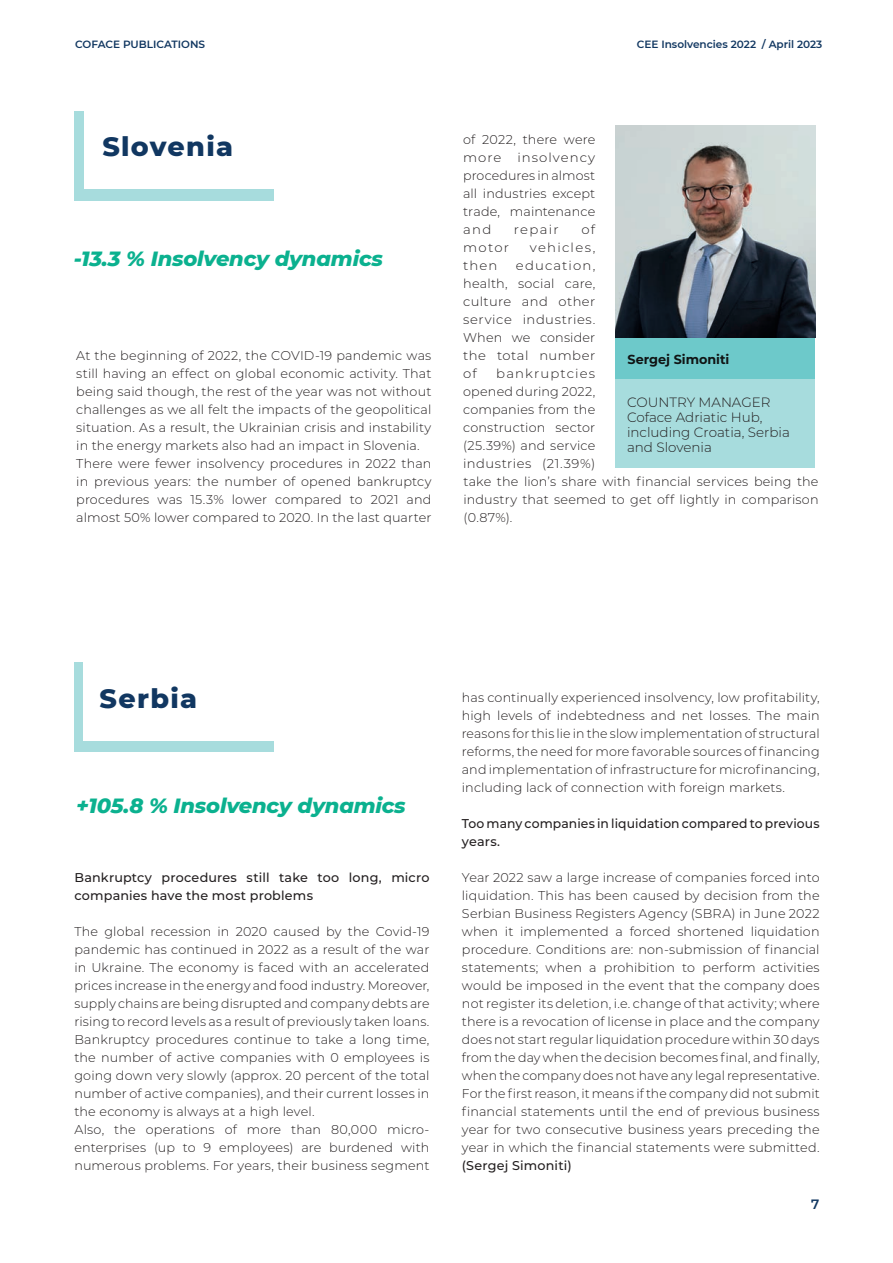
<style>
.page{position:relative;width:893px;height:1263px;background:#fff}
.page>*{position:absolute;margin:0;border:0;box-sizing:border-box;transform-origin:0 0}
.t1{font:800 27px "Montserrat";letter-spacing:.05em;color:#113761}
.t2{font:italic 800 21px "Montserrat";letter-spacing:-.01em;color:#0bb18f}
.t3{font:300 13.5px/15px "Montserrat";color:#231f20}
.t4{font:600 13.5px "Montserrat";color:#113761}
.t5{font:700 13.05px "Montserrat";color:#101414}
.t6{font:300 12.75px/18px "Montserrat";letter-spacing:.01em;color:#231f20}
.t7{font:300 12.75px/18px "Montserrat";letter-spacing:.01em;color:#231f20;text-align:justify;scale:1.04 1}
.t8{font:500 12.75px/18px "Montserrat";letter-spacing:.01em;color:#231f20}
.t9{font:300 12.75px "Montserrat";letter-spacing:.095em;color:#231f20;scale:1.04 1}
.t10{font:600 10.5px "Montserrat";color:#113761}
</style>
<div class="page">
<div style="left:615px;top:337px;width:200px;height:42px;background:#6dc9ca"></div>
<img style="left:615px;top:126px;width:200px;height:211px">
<div style="left:615px;top:379px;width:200px;height:89px;background:#a7dcdd"></div>
<div style="left:74px;top:663px;width:200px;height:89px;background:#a7dcdd"></div>
<div style="left:83px;top:651px;width:283px;height:89px;background:#fff"></div>
<div style="left:74px;top:111px;width:200px;height:89px;background:#a7dcdd"></div>
<div style="left:84px;top:99px;width:282px;height:90px;background:#fff"></div>
<p class="t10" style="left:75px;top:40px;width:132px">COFACE PUBLICATIONS</p>
<h1 class="t1" style="left:102px;top:131px;width:132px">Slovenia</h1>
<p class="t6" style="left:463px;top:131px;width:134px">of 2022, there were more</p>
<p class="t7" style="left:463px;top:149px;width:129px;text-indent:54px">insolvency procedures in almost all industries except trade, maintenance and</p>
<p class="t7" style="left:514px;top:221px;width:45px">repair</p>
<p class="t7" style="left:581px;top:221px;width:15px">of</p>
<p class="t10" style="left:637px;top:40px;width:187px">CEE Insolvencies 2022 / April 2023</p>
<p class="t7" style="left:463px;top:239px;width:46px">motor</p>
<p class="t9" style="left:530px;top:241px;width:64px">vehicles,</p>
<p class="t7" style="left:463px;top:257px;width:35px">then</p>
<h2 class="t2" style="left:74px;top:249px;width:311px">-13.3 % Insolvency dynamics</h2>
<p class="t7" style="left:463px;top:257px;width:129px;text-indent:53px">education, health, social care, culture and other service industries.<br>When we consider the total number of</p>
<p class="t6" style="left:76px;top:347px;width:357px">At the beginning of 2022, the COVID-19 pandemic was</p>
<p class="t5" style="left:628px;top:353px;width:103px">Sergej Simoniti</p>
<p class="t6" style="left:76px;top:365px;width:357px">still having an effect on global economic activity. That being said though, the rest of the year was not without challenges as we all felt the impacts of the geopolitical situation. As a result, the Ukrainian crisis and instability in the energy markets also had an impact in Slovenia.<br>There were fewer insolvency procedures in 2022 than in previous years: the number of opened bankruptcy procedures was 15.3% lower compared to 2021 and almost 50% lower compared to 2020. In the last quarter</p>
<p class="t7" style="left:463px;top:365px;width:343px;text-align:left;text-indent:33px">bankruptcies<br>opened during 2022,<br>companies from the<br>construction sector<br>(25.39%) and service<br>industries (21.39%)<br>take the lion’s share with financial services being the industry that seemed to get off lightly in comparison (0.87%).</p>
<p class="t3" style="left:627px;top:395px;width:164px">COUNTRY MANAGER<br>Coface Adriatic Hub, including Croatia, Serbia and Slovenia</p>
<h1 class="t1" style="left:100px;top:682px;width:99px">Serbia</h1>
<h2 class="t2" style="left:76px;top:795px;width:331px">+105.8 % Insolvency dynamics</h2>
<p class="t8" style="left:74px;top:869px;width:357px">Bankruptcy procedures still take too long, micro companies have the most problems</p>
<p class="t6" style="left:74px;top:923px;width:357px">The global recession in 2020 caused by the Covid-19 pandemic has continued in 2022 as a result of the war in Ukraine. The economy is faced with an accelerated prices increase in the energy and food industry. Moreover, supply chains are being disrupted and company debts are rising to record levels as a result of previously taken loans.<br>Bankruptcy procedures continue to take a long time, the number of active companies with 0 employees is going down very slowly (approx. 20 percent of the total number of active companies), and their current losses in the economy is always at a high level.<br>Also, the operations of more than 80,000 micro&shy;enterprises (up to 9 employees) are burdened with numerous problems. For years, their business segment</p>
<p class="t6" style="left:462px;top:689px;width:359px;text-align:justify">has continually experienced insolvency, low profitability, high levels of indebtedness and net losses. The main reasons for this lie in the slow implementation of structural reforms, the need for more favorable sources of financing and implementation of infrastructure for microfinancing, including lack of connection with foreign markets.</p>
<p class="t8" style="left:462px;top:815px;width:359px">Too many companies in liquidation compared to previous years.</p>
<p class="t6" style="left:462px;top:869px;width:359px;text-align:justify">Year 2022 saw a large increase of companies forced into liquidation. This has been caused by decision from the Serbian Business Registers Agency (SBRA) in June 2022 when it implemented a forced shortened liquidation procedure. Conditions are: non-submission of financial statements; when a prohibition to perform activities would be imposed in the event that the company does not register its deletion, i.e. change of that activity; where there is a revocation of license in place and the company does not start regular liquidation procedure within 30 days from the day when the decision becomes final, and finally, when the company does not have any legal representative.<br>For the first reason, it means if the company did not submit financial statements until the end of previous business year for two consecutive business years preceding the year in which the financial statements were submitted.</p>
<p class="t8" style="left:462px;top:1157px;width:111px">(Sergej Simoniti)</p>
<p class="t4" style="left:811px;top:1198px;width:10px">7</p>
</div>
